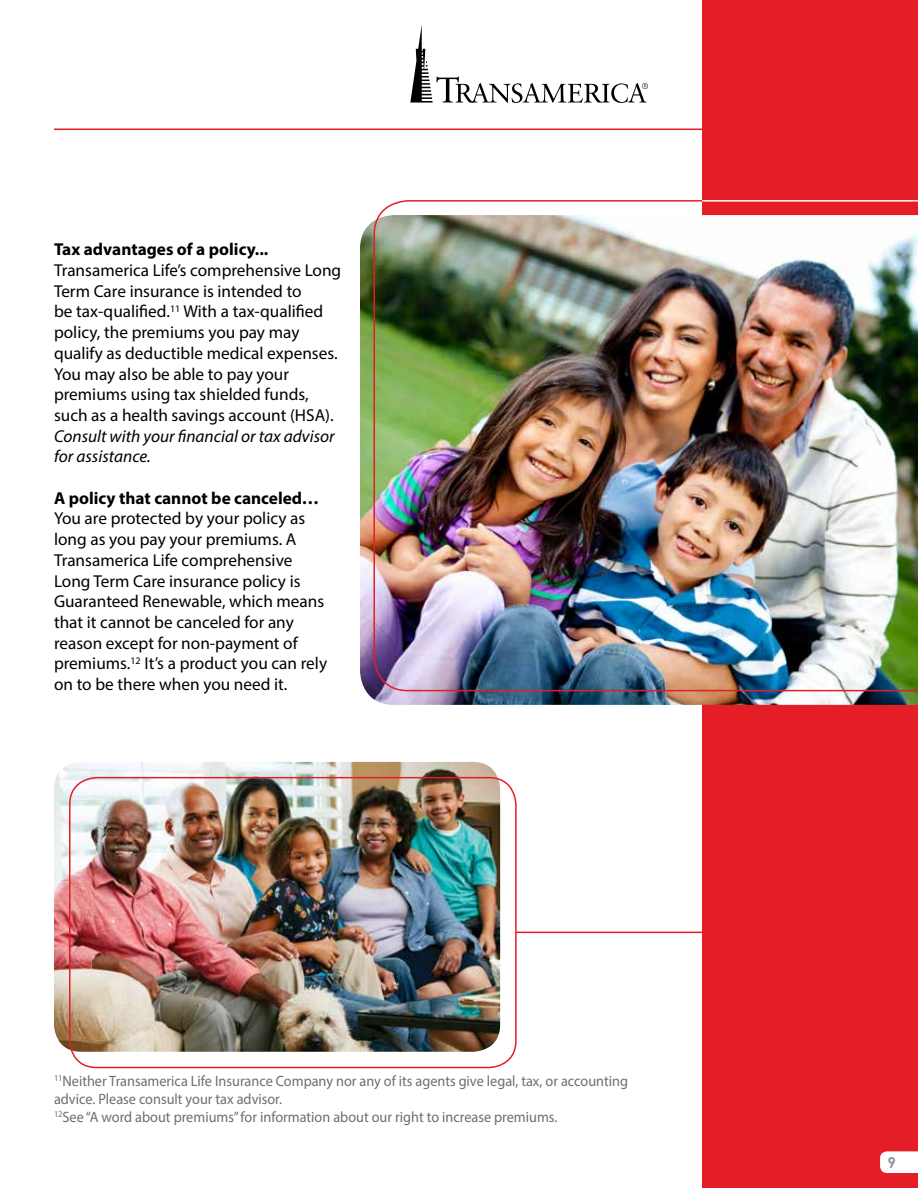
<style>
.page{position:relative;width:918px;height:1188px;background:#fff}
.page>*{position:absolute;margin:0;border:0;box-sizing:border-box;transform-origin:0 0}
.t1{font:17.25px/20.7px "Myriad Pro";color:#000}
.t2{font:700 17.25px "Myriad Pro";color:#000}
.t3{font:italic 17.25px/20.7px "Myriad Pro";color:#000}
.t4{font:15px/18px "Myriad Pro";color:#6d6e71;scale:.95 1}
.t5{font:700 15px "Century Gothic";color:#939598}
</style>
<div class="page">
<div style="left:702px;top:0;width:216px;height:1188px;background:#e51d26"></div>
<svg style="left:410px;top:25px;width:238px;height:78px"></svg>
<hr style="left:54px;top:129px;width:648px;height:1px;background:#e51d26">
<svg style="left:880px;top:1151px;width:38px;height:22px"></svg>
<img style="left:360px;top:221px;width:558px;height:484px">
<img style="left:374px;top:200px;width:544px;height:491px">
<hr style="left:702px;top:200px;width:216px;height:2px;background:#fff">
<hr style="left:516px;top:932px;width:309px;height:1px;background:#e51d26">
<img style="left:54px;top:762px;width:446px;height:290px">
<div style="left:69px;top:777px;width:448px;height:291px;border:2px solid #e51d26;border-radius:27px"></div>
<p class="t2" style="left:54px;top:238px;width:216px">Tax advantages of a policy...</p>
<p class="t1" style="left:54px;top:260px;width:289px">Transamerica Life’s comprehensive Long Term Care insurance is intended to<br>be tax-qualified.<sup>11</sup> With a tax-qualified policy, the premiums you pay may qualify as deductible medical expenses.<br>You may also be able to pay your premiums using tax shielded funds, such as a health savings account (HSA).</p>
<p class="t3" style="left:54px;top:425px;width:282px">Consult with your financial or tax advisor for assistance.</p>
<p class="t2" style="left:54px;top:487px;width:267px">A policy that cannot be canceled…</p>
<p class="t1" style="left:54px;top:508px;width:275px">You are protected by your policy as long as you pay your premiums. A Transamerica Life comprehensive Long Term Care insurance policy is Guaranteed Renewable, which means that it cannot be canceled for any reason except for non-payment of premiums.<sup>12</sup> It’s a product you can rely on to be there when you need it.</p>
<p class="t4" style="left:54px;top:1072px;width:606px"><sup>11</sup>Neither Transamerica Life Insurance Company nor any of its agents give legal, tax, or accounting advice. Please consult your tax advisor.<br><sup>12</sup>See “A word about premiums” for information about our right to increase premiums.</p>
<p class="t5" style="left:888px;top:1151px;width:10px">9</p>
</div>
